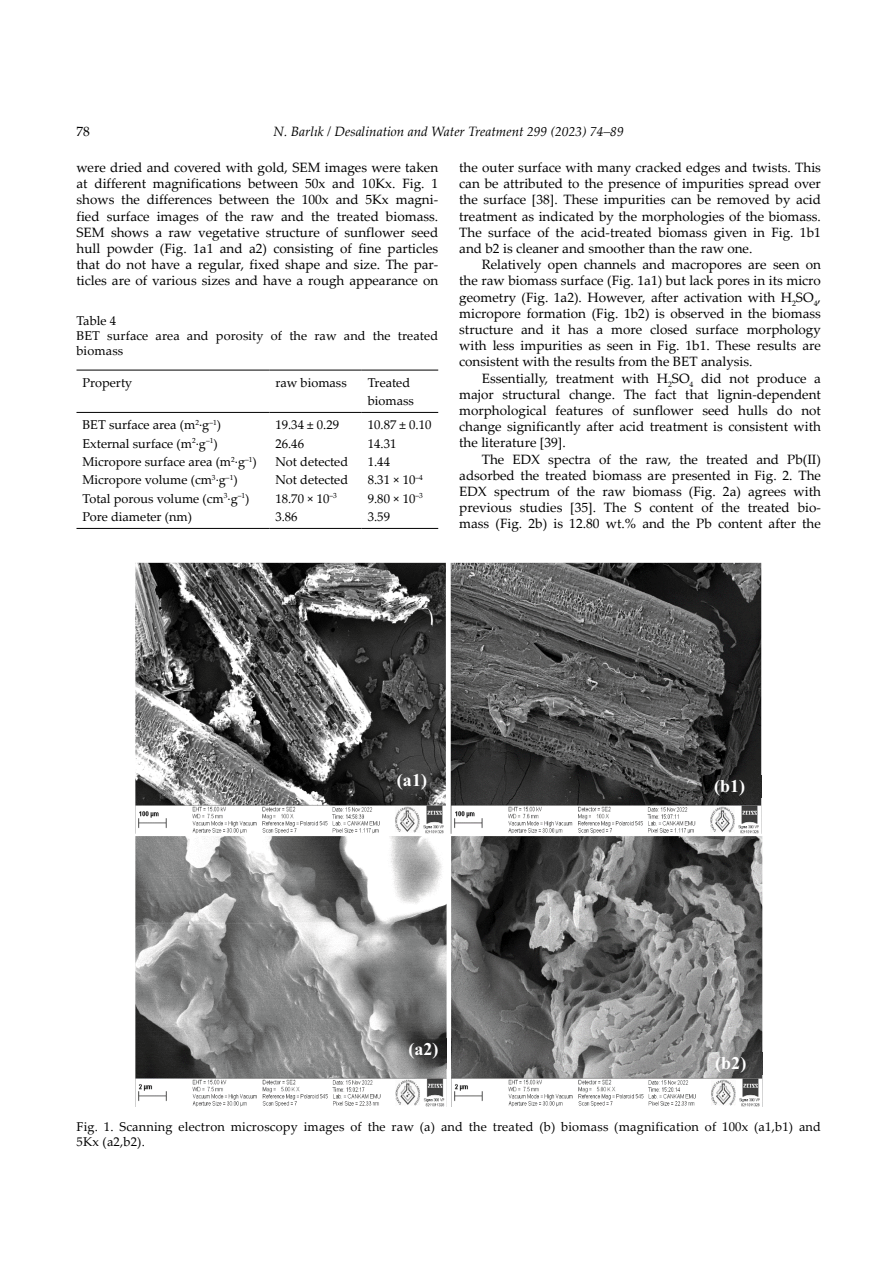
<style>
.page{position:relative;width:893px;height:1263px;background:#fff}
.page>*{position:absolute;margin:0;border:0;box-sizing:border-box;transform-origin:0 0}
.t1{font:700 18px "Times New Roman";letter-spacing:.005em;color:#fff}
.t2{font:13.5px/16.2px "Palatino Linotype";color:#000;text-align:justify}
.t3{font:italic 13.5px "Palatino Linotype";color:#000}
.t4{font:12.75px/15px "Palatino Linotype";color:#000}
</style>
<div class="page">
<hr style="left:76px;top:370px;width:193px;height:1px;background:#000">
<hr style="left:269px;top:370px;width:93px;height:1px;background:#000">
<hr style="left:362px;top:370px;width:76px;height:1px;background:#000">
<hr style="left:76px;top:412px;width:193px;height:1px;background:#000">
<hr style="left:269px;top:412px;width:93px;height:1px;background:#000">
<hr style="left:362px;top:412px;width:76px;height:1px;background:#000">
<hr style="left:76px;top:528px;width:193px;height:1px;background:#000">
<hr style="left:269px;top:528px;width:93px;height:1px;background:#000">
<hr style="left:362px;top:528px;width:76px;height:1px;background:#000">
<img style="left:135px;top:563px;width:311px;height:271px">
<img style="left:451px;top:563px;width:310px;height:271px">
<img style="left:386px;top:769px;width:54px;height:22px">
<img style="left:135px;top:836px;width:312px;height:271px">
<img style="left:451px;top:836px;width:311px;height:271px">
<img style="left:398px;top:1038px;width:69px;height:31px">
<img style="left:703px;top:775px;width:58px;height:22px">
<img style="left:704px;top:1052px;width:58px;height:22px">
<p class="t2" style="left:76px;top:123px;width:15px">78</p>
<p class="t3" style="left:274px;top:122px;width:352px">N. Barlık / Desalination and Water Treatment 299 (2023) 74–89</p>
<p class="t2" style="left:76px;top:159px;width:363px">were dried and covered with gold, SEM images were taken at different magnifications between 50x and 10Kx. Fig. 1 shows the differences between the 100x and 5Kx magni&shy;fied surface images of the raw and the treated biomass.<br>SEM shows a raw vegetative structure of sunflower seed hull powder (Fig. 1a1 and a2) consisting of fine particles that do not have a regular, fixed shape and size. The par&shy;ticles are of various sizes and have a rough appearance on</p>
<p class="t2" style="left:459px;top:159px;width:363px">the outer surface with many cracked edges and twists. This can be attributed to the presence of impurities spread over the surface [38]. These impurities can be removed by acid treatment as indicated by the morphologies of the biomass.<br>The surface of the acid-treated biomass given in Fig. 1b1 and b2 is cleaner and smoother than the raw one.</p>
<p class="t2" style="left:459px;top:256px;width:363px;text-indent:23px">Relatively open channels and macropores are seen on the raw biomass surface (Fig. 1a1) but lack pores in its micro geometry (Fig. 1a2). However, after activation with H<sub>2</sub>SO<sub>4</sub>, micropore formation (Fig. 1b2) is observed in the biomass structure and it has a more closed surface morphology with less impurities as seen in Fig. 1b1. These results are consistent with the results from the BET analysis.</p>
<p class="t2" style="left:459px;top:369px;width:363px;text-indent:23px">Essentially, treatment with H<sub>2</sub>SO<sub>4</sub> did not produce a major structural change. The fact that lignin-dependent morphological features of sunflower seed hulls do not change significantly after acid treatment is consistent with the literature [39].</p>
<p class="t2" style="left:459px;top:450px;width:363px;text-indent:23px">The EDX spectra of the raw, the treated and Pb(II) adsorbed the treated biomass are presented in Fig. 2. The EDX spectrum of the raw biomass (Fig. 2a) agrees with previous studies [35]. The S content of the treated bio&shy;mass (Fig. 2b) is 12.80 wt.% and the Pb content after the</p>
<p class="t4" style="left:76px;top:312px;width:363px">Table 4<br>BET surface area and porosity of the raw and the treated biomass</p>
<p class="t4" style="left:82px;top:375px;width:51px">Property</p>
<p class="t4" style="left:275px;top:375px;width:73px">raw biomass</p>
<p class="t4" style="left:368px;top:373px;width:48px;line-height:18px">Treated biomass</p>
<p class="t4" style="left:82px;top:417px;width:140px">BET surface area (m<sup>2</sup>·g<sup>–1</sup>)</p>
<p class="t4" style="left:275px;top:417px;width:65px">19.34 ± 0.29</p>
<p class="t4" style="left:368px;top:417px;width:65px">10.87 ± 0.10</p>
<p class="t4" style="left:82px;top:435px;width:137px">External surface (m<sup>2</sup>·g<sup>–1</sup>)</p>
<p class="t4" style="left:275px;top:435px;width:30px">26.46</p>
<p class="t4" style="left:368px;top:435px;width:30px">14.31</p>
<p class="t4" style="left:82px;top:454px;width:176px">Micropore surface area (m<sup>2</sup>·g<sup>–1</sup>)</p>
<p class="t4" style="left:275px;top:454px;width:74px">Not detected</p>
<p class="t4" style="left:368px;top:454px;width:24px">1.44</p>
<p class="t4" style="left:82px;top:472px;width:157px">Micropore volume (cm<sup>3</sup>·g<sup>–1</sup>)</p>
<p class="t4" style="left:275px;top:472px;width:74px">Not detected</p>
<p class="t4" style="left:368px;top:472px;width:57px">8.31 × 10<sup>–4</sup></p>
<p class="t4" style="left:82px;top:490px;width:168px">Total porous volume (cm<sup>3</sup>·g<sup>–1</sup>)</p>
<p class="t4" style="left:275px;top:490px;width:63px">18.70 × 10<sup>–3</sup></p>
<p class="t4" style="left:368px;top:490px;width:57px">9.80 × 10<sup>–3</sup></p>
<p class="t4" style="left:82px;top:509px;width:111px">Pore diameter (nm)</p>
<p class="t4" style="left:275px;top:509px;width:24px">3.86</p>
<p class="t4" style="left:368px;top:509px;width:24px">3.59</p>
<h1 class="t1" style="left:397px;top:767px;width:32px">(a1)</h1>
<h1 class="t1" style="left:408px;top:1036px;width:31px">(a2)</h1>
<h1 class="t1" style="left:714px;top:773px;width:33px">(b1)</h1>
<h1 class="t1" style="left:715px;top:1050px;width:33px">(b2)</h1>
<p class="t4" style="left:76px;top:1119px;width:746px">Fig. 1. Scanning electron microscopy images of the raw (a) and the treated (b) biomass (magnification of 100x (a1,b1) and<br>5Kx (a2,b2).</p>
</div>
